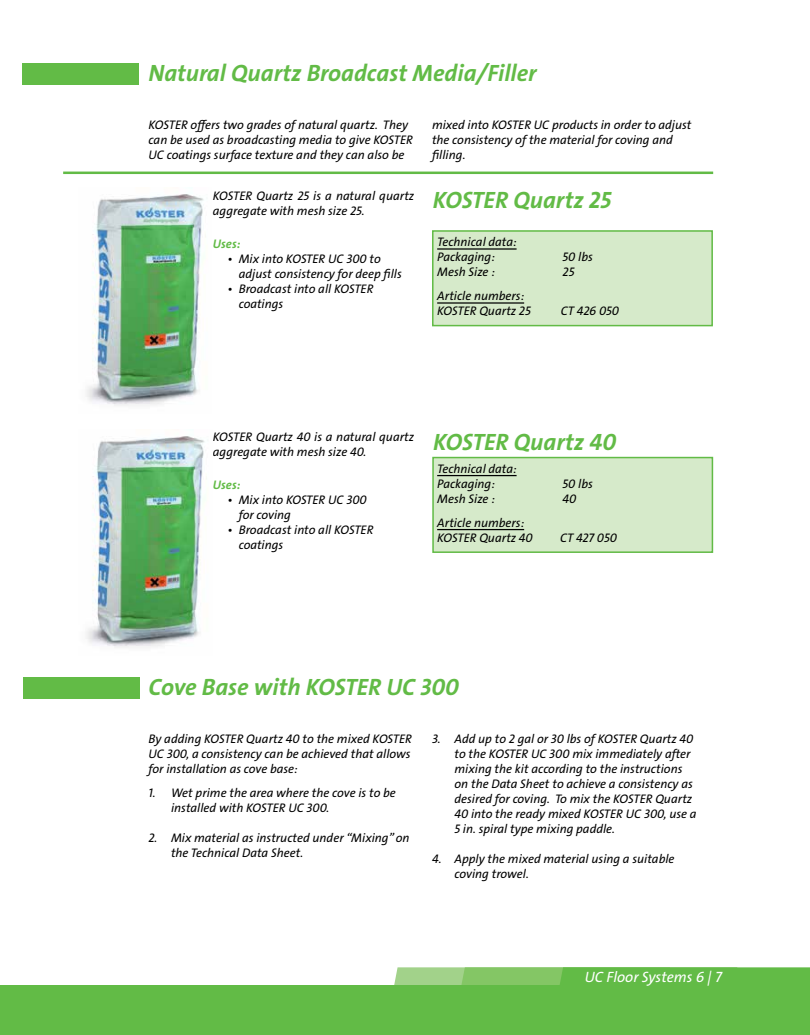
<style>
.page{position:relative;width:810px;height:1035px;background:#fff}
.page>*{position:absolute;margin:0;border:0;box-sizing:border-box;transform-origin:0 0}
.t1{font:23.75px "The Sans LP7 Bld IT";color:#62bb46}
.t2{font:15px "The Sans LP5 Plain IT";color:#fff}
.t3{font:12.5px/15px "The Sans LP5 Plain IT";color:#000}
.t4{font:12.5px "The Sans LP7 Bld IT";color:#62bb46}
</style>
<div class="page">
<svg style="left:394px;top:967px;width:416px;height:18px;background:#76c25b"></svg>
<div style="left:22px;top:63px;width:117px;height:22px;background:#62bb46"></div>
<div style="left:432px;top:457px;width:281px;height:96px;background:#d6eaca;border:2px solid #62bb46"></div>
<hr style="left:437px;top:475px;width:80px;height:1px;background:#000">
<hr style="left:437px;top:529px;width:87px;height:1px;background:#000">
<div style="left:432px;top:230px;width:281px;height:96px;background:#d6eaca;border:2px solid #62bb46"></div>
<hr style="left:437px;top:248px;width:80px;height:2px;background:#000">
<hr style="left:437px;top:302px;width:87px;height:2px;background:#000">
<div style="left:23px;top:678px;width:117px;height:21px;background:#62bb46"></div>
<div style="left:0;top:985px;width:810px;height:50px;background:#62bb46"></div>
<img style="left:86px;top:436px;width:121px;height:212px">
<img style="left:86px;top:194px;width:120px;height:212px">
<hr style="left:63px;top:172px;width:650px;height:2px;background:#62bb46">
<h1 class="t1" style="left:149px;top:58px;width:390px">Natural Quartz Broadcast Media/Filler</h1>
<p class="t3" style="left:149px;top:118px;width:266px">KOSTER offers two grades of natural quartz. They can be used as broadcasting media to give KOSTER<br>UC coatings surface texture and they can also be</p>
<p class="t3" style="left:432px;top:118px;width:261px">mixed into KOSTER UC products in order to adjust the consistency of the material for coving and filling.</p>
<p class="t3" style="left:213px;top:189px;width:203px">KOSTER Quartz 25 is a natural quartz aggregate with mesh size 25.</p>
<p class="t4" style="left:213px;top:236px;width:29px">Uses:</p>
<p class="t3" style="left:239px;top:252px;width:165px;text-indent:-11px">• Mix into KOSTER UC 300 to adjust consistency for deep fills</p>
<p class="t3" style="left:239px;top:282px;width:136px;text-indent:-11px">• Broadcast into all KOSTER coatings</p>
<h1 class="t1" style="left:433px;top:185px;width:180px">KOSTER Quartz 25</h1>
<p class="t3" style="left:437px;top:235px;width:81px">Technical data:<br>Packaging:</p>
<p class="t3" style="left:563px;top:250px;width:32px">50 lbs</p>
<p class="t3" style="left:437px;top:265px;width:59px">Mesh Size :</p>
<p class="t3" style="left:563px;top:265px;width:13px">25</p>
<p class="t3" style="left:437px;top:289px;width:95px">Article numbers:<br>KOSTER Quartz 25</p>
<p class="t3" style="left:561px;top:304px;width:60px">CT 426 050</p>
<p class="t3" style="left:213px;top:430px;width:203px">KOSTER Quartz 40 is a natural quartz aggregate with mesh size 40.</p>
<p class="t4" style="left:213px;top:477px;width:29px">Uses:</p>
<p class="t3" style="left:239px;top:493px;width:129px;text-indent:-11px">• Mix into KOSTER UC 300 for coving</p>
<p class="t3" style="left:239px;top:523px;width:136px;text-indent:-11px">• Broadcast into all KOSTER coatings</p>
<h1 class="t1" style="left:433px;top:427px;width:184px">KOSTER Quartz 40</h1>
<p class="t3" style="left:437px;top:461px;width:81px">Technical data:<br>Packaging:</p>
<p class="t3" style="left:563px;top:476px;width:32px">50 lbs</p>
<p class="t3" style="left:437px;top:491px;width:59px">Mesh Size :</p>
<p class="t3" style="left:563px;top:491px;width:15px">40</p>
<p class="t3" style="left:437px;top:515px;width:97px">Article numbers:<br>KOSTER Quartz 40</p>
<p class="t3" style="left:560px;top:530px;width:58px">CT 427 050</p>
<h1 class="t1" style="left:149px;top:672px;width:312px">Cove Base with KOSTER UC 300</h1>
<p class="t3" style="left:455px;top:732px;width:244px;text-indent:-22px">3. Add up to 2 gal or 30 lbs of KOSTER Quartz 40 to the KOSTER UC 300 mix immediately after mixing the kit according to the instructions on the Data Sheet to achieve a consistency as desired for coving. To mix the KOSTER Quartz 40 into the ready mixed KOSTER UC 300, use a 5 in. spiral type mixing paddle.</p>
<p class="t3" style="left:455px;top:852px;width:222px;text-indent:-22px">4. Apply the mixed material using a suitable coving trowel.</p>
<p class="t3" style="left:149px;top:732px;width:265px;text-align:justify">By adding KOSTER Quartz 40 to the mixed KOSTER UC 300, a consistency can be achieved that allows for installation as cove base:</p>
<p class="t3" style="left:171px;top:786px;width:226px;text-indent:-22px">1. Wet prime the area where the cove is to be installed with KOSTER UC 300.</p>
<p class="t3" style="left:171px;top:831px;width:240px;text-indent:-22px">2. Mix material as instructed under “Mixing” on the Technical Data Sheet.</p>
<p class="t2" style="left:585px;top:967px;width:139px">UC Floor Systems 6 | 7</p>
</div>
